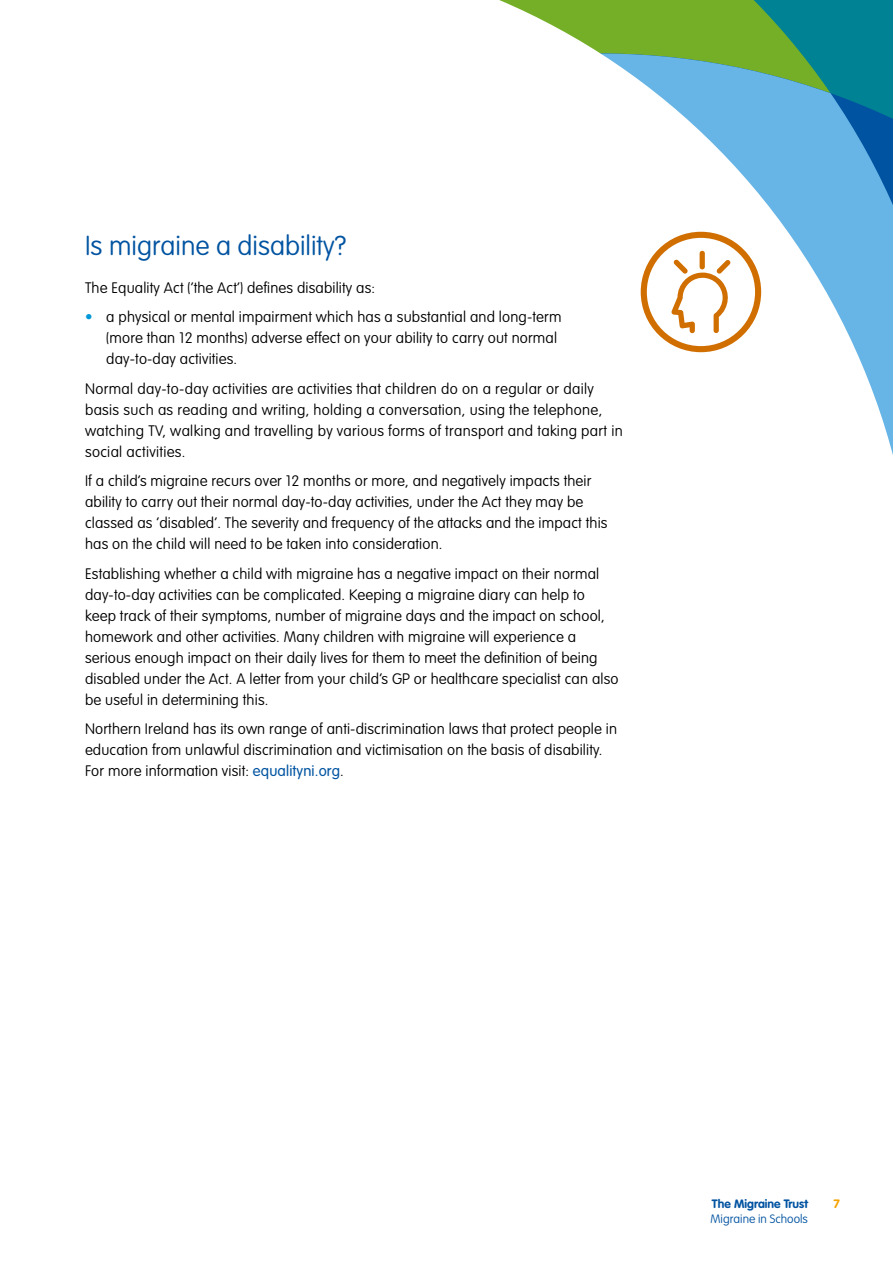
<style>
.page{position:relative;width:893px;height:1263px;background:#fff}
.page>*{position:absolute;margin:0;border:0;box-sizing:border-box;transform-origin:0 0}
.t1{font:100 27px "VAG Rounded Std";color:#0053a1}
.t2{font:100 15px/21px "VAG Rounded Std";letter-spacing:.01em;color:#000}
.t3{font:100 12px "VAG Rounded Std";color:#0053a1}
.t4{font:700 12px "VAG Rounded Std";color:#0053a1}
.t5{font:700 12px "VAG Rounded Std";color:#f6a200}
.s1{font-weight:300;color:#0098d8}
.s2{font-weight:300;color:#0053a1}
</style>
<div class="page">
<svg style="left:499px;top:0;width:394px;height:455px"></svg>
<div style="left:641px;top:232px;width:120px;height:120px;border:6px solid #d06e00;border-radius:50%"></div>
<svg style="left:671px;top:251px;width:60px;height:82px"></svg>
<h1 class="t1" style="left:85px;top:230px;width:263px">Is migraine a disability?</h1>
<p class="t2" style="left:85px;top:277px;width:292px">The Equality Act (‘the Act’) defines disability as:</p>
<p class="t2" style="left:106px;top:307px;width:457px;text-indent:-21px"><span class="s1">•</span> a physical or mental impairment which has a substantial and long-term (more than 12 months) adverse effect on your ability to carry out normal day-to-day activities.</p>
<p class="t2" style="left:85px;top:378px;width:539px">Normal day-to-day activities are activities that children do on a regular or daily basis such as reading and writing, holding a conversation, using the telephone, watching TV, walking and travelling by various forms of transport and taking part in social activities.</p>
<p class="t2" style="left:85px;top:471px;width:524px">If a child’s migraine recurs over 12 months or more, and negatively impacts their ability to carry out their normal day-to-day activities, under the Act they may be classed as ‘disabled’. The severity and frequency of the attacks and the impact this has on the child will need to be taken into consideration.</p>
<p class="t2" style="left:85px;top:563px;width:535px">Establishing whether a child with migraine has a negative impact on their normal day-to-day activities can be complicated. Keeping a migraine diary can help to keep track of their symptoms, number of migraine days and the impact on school, homework and other activities. Many children with migraine will experience a serious enough impact on their daily lives for them to meet the definition of being disabled under the Act. A letter from your child’s GP or healthcare specialist can also be useful in determining this.</p>
<p class="t2" style="left:85px;top:719px;width:533px">Northern Ireland has its own range of anti-discrimination laws that protect people in education from unlawful discrimination and victimisation on the basis of disability.<br>For more information visit: <span class="s2">equalityni.org</span>.</p>
<p class="t4" style="left:712px;top:1197px;width:97px">The Migraine Trust</p>
<p class="t3" style="left:711px;top:1212px;width:99px">Migraine in Schools</p>
<p class="t5" style="left:833px;top:1197px;width:8px">7</p>
</div>
